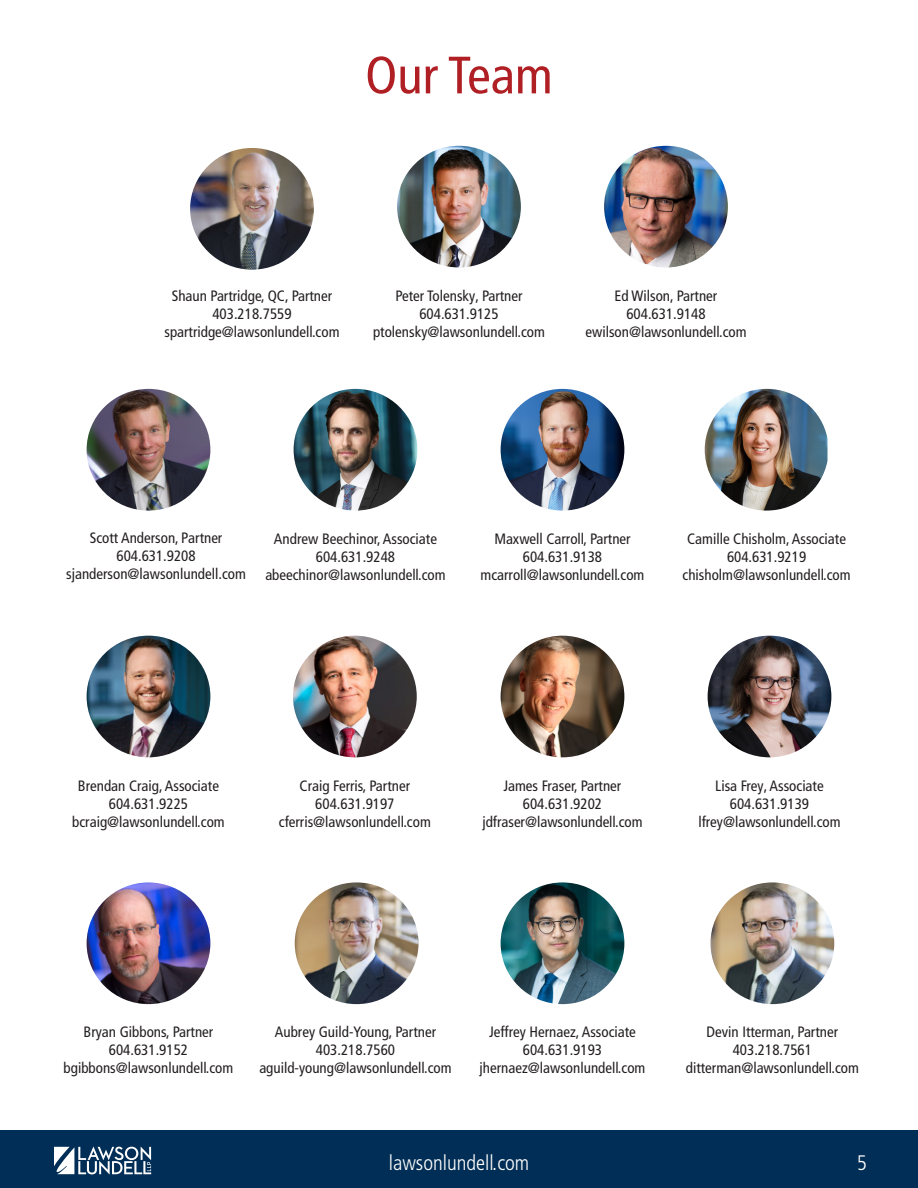
<style>
.page{position:relative;width:918px;height:1188px;background:#fff}
.page>*{position:absolute;margin:0;border:0;box-sizing:border-box;transform-origin:0 0}
.t1{font:condensed 52.5px "Frutiger LT Pro";color:#af1f24}
.t2{font:300 condensed 21px "Frutiger LT Pro";color:#fff}
.t3{font:condensed 15px/18px "Frutiger LT Pro";color:#231f20;text-align:center}
</style>
<div class="page">
<div style="left:0;top:1131px;width:918px;height:57px;background:#002e56"></div>
<svg style="left:54px;top:1147px;width:97px;height:27px"></svg>
<img style="left:397px;top:146px;width:124px;height:121px">
<img style="left:604px;top:146px;width:124px;height:121px">
<img style="left:293px;top:636px;width:124px;height:121px">
<img style="left:501px;top:389px;width:123px;height:122px">
<img style="left:87px;top:882px;width:123px;height:122px">
<img style="left:295px;top:882px;width:124px;height:122px">
<img style="left:501px;top:636px;width:123px;height:121px">
<img style="left:87px;top:389px;width:123px;height:122px">
<img style="left:190px;top:148px;width:124px;height:122px">
<img style="left:87px;top:636px;width:123px;height:121px">
<img style="left:708px;top:636px;width:123px;height:121px">
<img style="left:710px;top:882px;width:124px;height:122px">
<img style="left:501px;top:882px;width:123px;height:122px">
<img style="left:294px;top:389px;width:123px;height:122px">
<img style="left:705px;top:389px;width:123px;height:122px">
<p class="t1" style="left:365px;top:45px;width:189px">Our Team</p>
<p class="t3" style="left:172px;top:287px;width:162px">Shaun Partridge, QC, Partner</p>
<p class="t3" style="left:212px;top:305px;width:81px">403.218.7559</p>
<p class="t3" style="left:165px;top:323px;width:177px">spartridge@lawsonlundell.com</p>
<p class="t3" style="left:395px;top:287px;width:129px">Peter Tolensky, Partner</p>
<p class="t3" style="left:419px;top:305px;width:81px">604.631.9125</p>
<p class="t3" style="left:373px;top:323px;width:173px">ptolensky@lawsonlundell.com</p>
<p class="t3" style="left:615px;top:287px;width:104px">Ed Wilson, Partner</p>
<p class="t3" style="left:626px;top:305px;width:81px">604.631.9148</p>
<p class="t3" style="left:585px;top:323px;width:163px">ewilson@lawsonlundell.com</p>
<p class="t3" style="left:66px;top:529px;width:181px">Scott Anderson, Partner<br>604.631.9208 sjanderson@lawsonlundell.com</p>
<p class="t3" style="left:274px;top:530px;width:165px">Andrew Beechinor, Associate</p>
<p class="t3" style="left:316px;top:548px;width:81px">604.631.9248</p>
<p class="t3" style="left:265px;top:566px;width:182px">abeechinor@lawsonlundell.com</p>
<p class="t3" style="left:494px;top:530px;width:138px">Maxwell Carroll, Partner</p>
<p class="t3" style="left:523px;top:548px;width:81px">604.631.9138</p>
<p class="t3" style="left:481px;top:566px;width:165px">mcarroll@lawsonlundell.com</p>
<p class="t3" style="left:687px;top:530px;width:160px">Camille Chisholm, Associate</p>
<p class="t3" style="left:727px;top:548px;width:81px">604.631.9219</p>
<p class="t3" style="left:683px;top:566px;width:170px">chisholm@lawsonlundell.com</p>
<p class="t3" style="left:78px;top:776px;width:143px">Brendan Craig, Associate</p>
<p class="t3" style="left:109px;top:794px;width:81px">604.631.9225</p>
<p class="t3" style="left:72px;top:812px;width:154px">bcraig@lawsonlundell.com</p>
<p class="t3" style="left:300px;top:776px;width:112px">Craig Ferris, Partner</p>
<p class="t3" style="left:315px;top:794px;width:81px">604.631.9197</p>
<p class="t3" style="left:279px;top:812px;width:153px">cferris@lawsonlundell.com</p>
<p class="t3" style="left:504px;top:776px;width:119px">James Fraser, Partner</p>
<p class="t3" style="left:523px;top:794px;width:81px">604.631.9202</p>
<p class="t3" style="left:482px;top:812px;width:162px">jdfraser@lawsonlundell.com</p>
<p class="t3" style="left:715px;top:776px;width:110px">Lisa Frey, Associate</p>
<p class="t3" style="left:730px;top:794px;width:81px">604.631.9139</p>
<p class="t3" style="left:698px;top:812px;width:144px">lfrey@lawsonlundell.com</p>
<p class="t3" style="left:84px;top:1023px;width:131px">Bryan Gibbons, Partner</p>
<p class="t3" style="left:109px;top:1041px;width:81px">604.631.9152</p>
<p class="t3" style="left:64px;top:1059px;width:171px">bgibbons@lawsonlundell.com</p>
<p class="t3" style="left:275px;top:1023px;width:163px">Aubrey Guild-Young, Partner</p>
<p class="t3" style="left:316px;top:1041px;width:81px">403.218.7560</p>
<p class="t3" style="left:259px;top:1059px;width:194px">aguild-young@lawsonlundell.com</p>
<p class="t3" style="left:489px;top:1023px;width:148px">Jeffrey Hernaez, Associate</p>
<p class="t3" style="left:523px;top:1041px;width:81px">604.631.9193</p>
<p class="t3" style="left:480px;top:1059px;width:167px">jhernaez@lawsonlundell.com</p>
<p class="t3" style="left:707px;top:1023px;width:133px">Devin Itterman, Partner</p>
<p class="t3" style="left:733px;top:1041px;width:81px">403.218.7561</p>
<p class="t3" style="left:686px;top:1059px;width:175px">ditterman@lawsonlundell.com</p>
<p class="t2" style="left:389px;top:1151px;width:142px">lawsonlundell.com</p>
<p class="t2" style="left:857px;top:1151px;width:12px">5</p>
</div>
